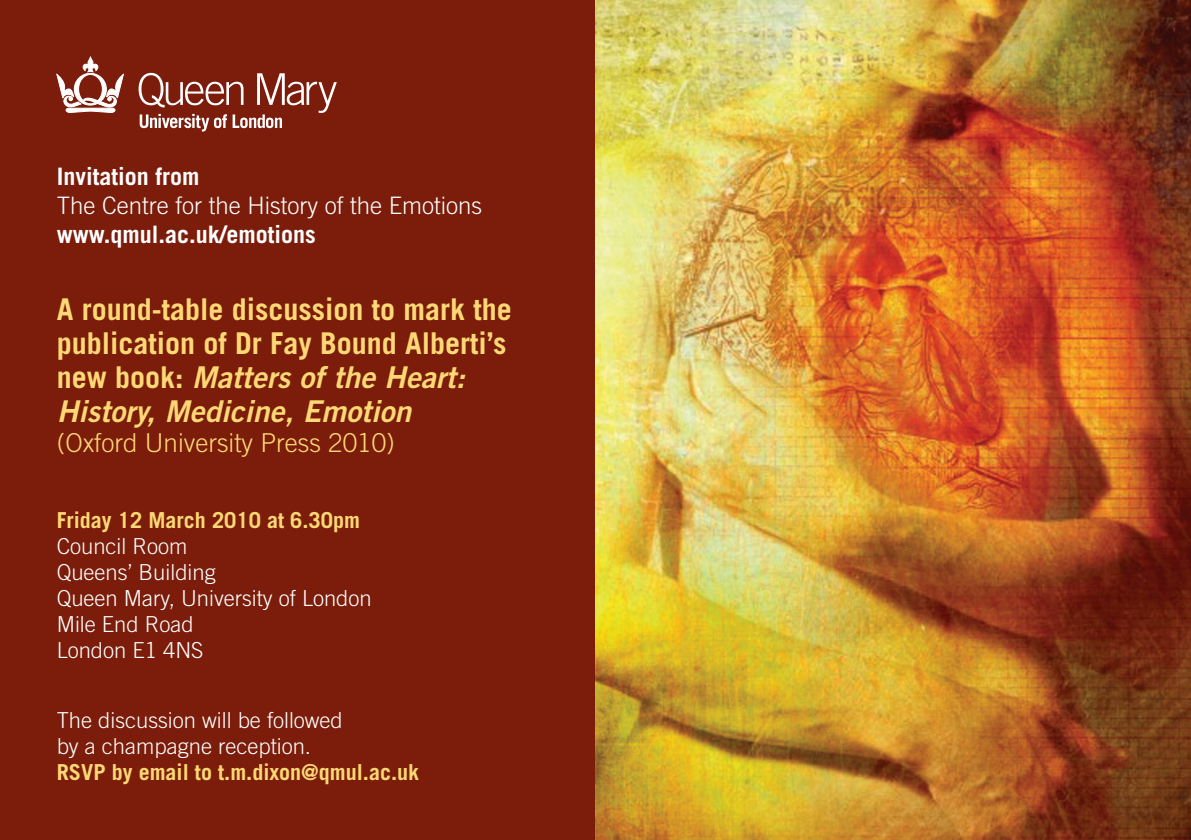
<style>
.page{position:relative;width:1191px;height:840px;background:#fff}
.page>*{position:absolute;margin:0;border:0;box-sizing:border-box;transform-origin:0 0}
.t1{font:700 30px/34px "Trade Gothic";color:#fed875}
.t2{font:italic 30px/34px "Trade Gothic Bold Two";color:#fed875}
.t3{font:300 26px "Trade Gothic";color:#fed875}
.t4{font:700 24px "Trade Gothic";color:#fff}
.t5{font:300 24px "Trade Gothic";color:#fff}
.t6{font:300 22px/26px "Trade Gothic";color:#fff}
.t7{font:700 22px "Trade Gothic";color:#fed875}
.s1{font-family:"Trade Gothic";font-weight:700;font-style:normal}
</style>
<div class="page">
<div style="left:0;top:0;width:595px;height:839px;background:#7b1d0a"></div>
<img style="left:595px;top:0;width:596px;height:839px">
<svg style="left:139px;top:73px;width:198px;height:58px"></svg>
<svg style="left:57px;top:57px;width:67px;height:56px"></svg>
<p class="t4" style="left:57px;top:161px;width:144px">Invitation from</p>
<p class="t5" style="left:57px;top:191px;width:427px">The Centre for the History of the Emotions</p>
<p class="t4" style="left:57px;top:219px;width:261px">www.qmul.ac.uk/emotions</p>
<h1 class="t1" style="left:57px;top:291px;width:457px">A round-table discussion to mark the publication of Dr Fay Bound Alberti’s</h1>
<h1 class="t2" style="left:57px;top:359px;width:410px"><span class="s1">new book:</span> Matters of the Heart:<br>History, Medicine, Emotion</h1>
<p class="t3" style="left:57px;top:427px;width:339px">(Oxford University Press 2010)</p>
<p class="t7" style="left:57px;top:506px;width:305px">Friday 12 March 2010 at 6.30pm</p>
<p class="t6" style="left:57px;top:532px;width:316px">Council Room<br>Queens’ Building<br>Queen Mary, University of London<br>Mile End Road<br>London E1 4NS</p>
<p class="t6" style="left:57px;top:706px;width:288px">The discussion will be followed by a champagne reception.</p>
<p class="t7" style="left:57px;top:758px;width:364px">RSVP by email to t.m.dixon@qmul.ac.uk</p>
</div>
